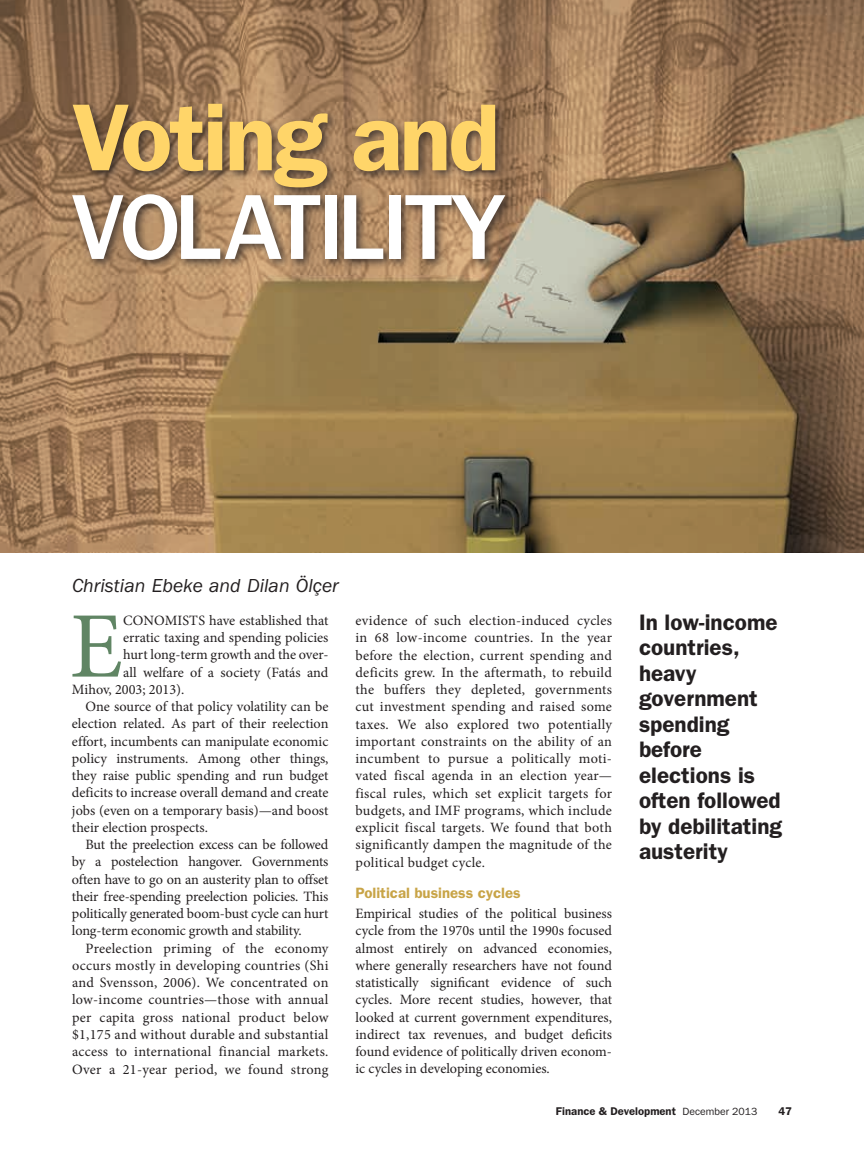
<style>
.page{position:relative;width:864px;height:1161px;background:#fff}
.page>*{position:absolute;margin:0;border:0;box-sizing:border-box;transform-origin:0 0}
.t1{font:500 95.55px "ITC Franklin Gothic Std";letter-spacing:-.03em;color:#fff}
.t2{font:600 95.55px "ITC Franklin Gothic Std";letter-spacing:-.03em;color:#ffd569}
.t3{font:93.9px "Minion Pro";color:#608564}
.t4{font:600 22.5px/25.5px "ITC Franklin Gothic Std";color:#231f20}
.t5{font:italic 19.5px "ITC Franklin Gothic Std";color:#231f20}
.t6{font:600 15px "ITC Franklin Gothic Std";color:#c8a447}
.t7{font:14.25px/17.2px "Minion Pro";color:#231f20;text-align:justify}
.t8{font:14.25px "Minion Pro";letter-spacing:.02em;color:#231f20}
.t9{font:600 11.25px "ITC Franklin Gothic Std";color:#231f20}
.s1{font-weight:400;font-size:10.5px}
</style>
<div class="page">
<img style="left:0;top:0;width:864px;height:552px">
<div style="left:69px;top:99px;width:437px;height:100px;background:#231f20;opacity:.75"></div>
<div style="left:68px;top:189px;width:448px;height:82px;background:#231f20;opacity:.75"></div>
<h1 class="t2" style="left:72px;top:81px;width:429px">Voting and</h1>
<h1 class="t1" style="left:72px;top:174px;width:434px">Volatility</h1>
<h3 class="t5" style="left:72px;top:575px;width:268px">Christian Ebeke and Dilan Ölçer</h3>
<h2 class="t3" style="left:70px;top:584px;width:55px">E</h2>
<p class="t7" style="left:123px;top:612px;width:41px">conomists</p>
<p class="t7" style="left:209px;top:612px;width:121px">have established that</p>
<p class="t7" style="left:123px;top:629px;width:207px">erratic taxing and spending policies</p>
<p class="t7" style="left:123px;top:646px;width:207px">hurt long-term growth and the over-</p>
<p class="t7" style="left:123px;top:664px;width:207px">all welfare of a society (Fatás and</p>
<p class="t7" style="left:72px;top:681px;width:114px">Mihov, 2003; 2013).</p>
<p class="t7" style="left:85px;top:698px;width:244px">One source of that policy volatility can be</p>
<p class="t7" style="left:72px;top:715px;width:258px">election related. As part of their reelection</p>
<p class="t7" style="left:72px;top:733px;width:258px">effort, incumbents can manipulate economic</p>
<p class="t7" style="left:72px;top:750px;width:258px">policy instruments. Among other things,</p>
<p class="t7" style="left:72px;top:767px;width:258px">they raise public spending and run budget</p>
<p class="t7" style="left:72px;top:784px;width:258px">deficits to increase overall demand and create</p>
<p class="t7" style="left:72px;top:802px;width:258px">jobs (even on a temporary basis)—and boost</p>
<p class="t7" style="left:72px;top:819px;width:138px">their election prospects.</p>
<p class="t7" style="left:85px;top:836px;width:245px">But the preelection excess can be followed</p>
<p class="t7" style="left:72px;top:853px;width:258px">by a postelection hangover. Governments</p>
<p class="t7" style="left:72px;top:871px;width:258px">often have to go on an austerity plan to offset</p>
<p class="t7" style="left:72px;top:888px;width:258px">their free-spending preelection policies. This</p>
<p class="t7" style="left:72px;top:905px;width:258px">politically generated boom-bust cycle can hurt</p>
<p class="t7" style="left:72px;top:922px;width:231px">long-term economic growth and stability.</p>
<p class="t8" style="left:86px;top:939px;width:245px">Preelection priming of the economy</p>
<p class="t8" style="left:72px;top:956px;width:258px">occurs mostly in developing countries (Shi</p>
<p class="t8" style="left:72px;top:973px;width:258px">and Svensson, 2006). We concentrated on</p>
<p class="t8" style="left:72px;top:990px;width:258px">low-income countries—those with annual</p>
<p class="t8" style="left:72px;top:1008px;width:258px">per capita gross national product below</p>
<p class="t7" style="left:72px;top:1026px;width:258px">$1,175 and without durable and substantial</p>
<p class="t8" style="left:72px;top:1042px;width:258px">access to international financial markets.</p>
<p class="t8" style="left:72px;top:1059px;width:258px">Over a 21-year period, we found strong</p>
<p class="t7" style="left:356px;top:612px;width:258px">evidence of such election-induced cycles in 68 low-income countries. In the year before the election, current spending and deficits grew. In the aftermath, to rebuild the buffers they depleted, governments cut investment spending and raised some taxes. We also explored two potentially important constraints on the ability of an incumbent to pursue a politically moti&shy;vated fiscal agenda in an election year— fiscal rules, which set explicit targets for budgets, and IMF programs, which include explicit fiscal targets. We found that both significantly dampen the magnitude of the political budget cycle.</p>
<p class="t6" style="left:356px;top:884px;width:167px">Political business cycles</p>
<p class="t7" style="left:356px;top:905px;width:258px">Empirical studies of the political business cycle from the 1970s until the 1990s focused almost entirely on advanced economies, where generally researchers have not found statistically significant evidence of such cycles. More recent studies, however, that looked at current government expenditures, indirect tax revenues, and budget deficits found evidence of politically driven econom&shy;ic cycles in developing economies.</p>
<h3 class="t4" style="left:639px;top:609px;width:145px">In low-income countries, heavy government spending before elections is often followed by debilitating austerity</h3>
<p class="t9" style="left:556px;top:1104px;width:203px">Finance &amp; Development <span class="s1">December 2013</span></p>
<p class="t9" style="left:779px;top:1104px;width:15px">47</p>
</div>
